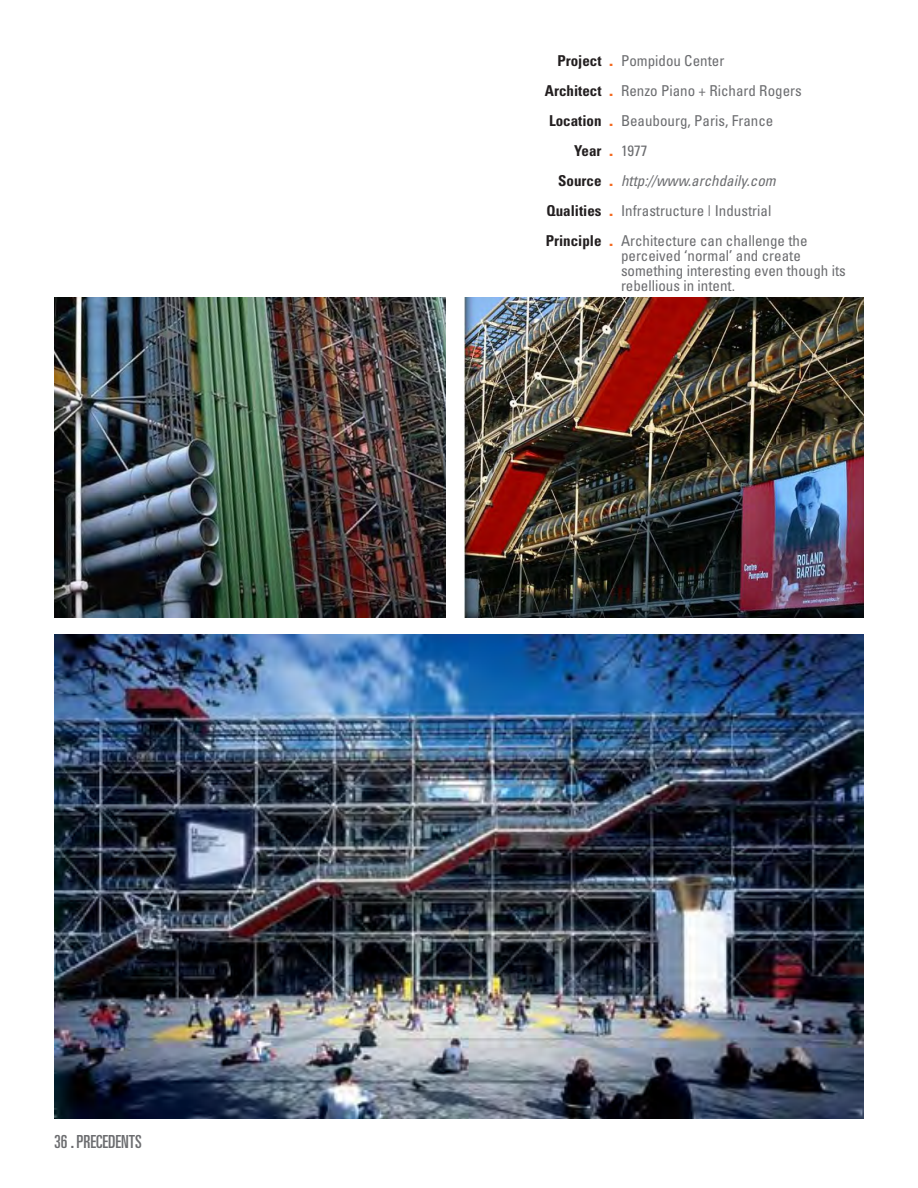
<style>
.page{position:relative;width:918px;height:1188px;background:#fff}
.page>*{position:absolute;margin:0;border:0;box-sizing:border-box;transform-origin:0 0}
.t1{font:ultra-condensed 18px "Univers";color:#6c6d70}
.Project_Info{font:condensed 15px/15px "Univers";color:#6c6d70}
.t2{font:700 condensed 15px/30px "Univers";color:#231f20;text-align:right}
.Project_Info-2{font:italic condensed 15px "Univers";color:#6c6d70}
.t3{font:900 15px/30px "Univers";color:#f36a21;text-align:justify}
</style>
<div class="page">
<img style="left:54px;top:634px;width:810px;height:485px">
<img style="left:464px;top:297px;width:400px;height:321px">
<img style="left:54px;top:297px;width:392px;height:321px">
<p class="t1" style="left:54px;top:1132px;width:89px">36 . PRECEDENTS</p>
<p class="t2" style="left:545px;top:45px;width:58px">Project<br>Architect<br>Location<br>Year<br>Source<br>Qualities<br>Principle</p>
<p class="t3" style="left:609px;top:45px;width:6px">. . . . . . .</p>
<p class="Project_Info" style="left:621px;top:53px;width:105px">Pompidou Center</p>
<p class="Project_Info" style="left:621px;top:83px;width:182px">Renzo Piano + Richard Rogers</p>
<p class="Project_Info" style="left:621px;top:113px;width:154px">Beaubourg, Paris, France</p>
<p class="Project_Info" style="left:621px;top:143px;width:28px">1977</p>
<p class="Project_Info-2" style="left:621px;top:171px;width:156px">http://www.archdaily.com</p>
<p class="Project_Info" style="left:621px;top:203px;width:152px">Infrastructure | Industrial</p>
<p class="Project_Info" style="left:621px;top:233px;width:226px">Architecture can challenge the perceived ‘normal’ and create something interesting even though its rebellious in intent.</p>
</div>
